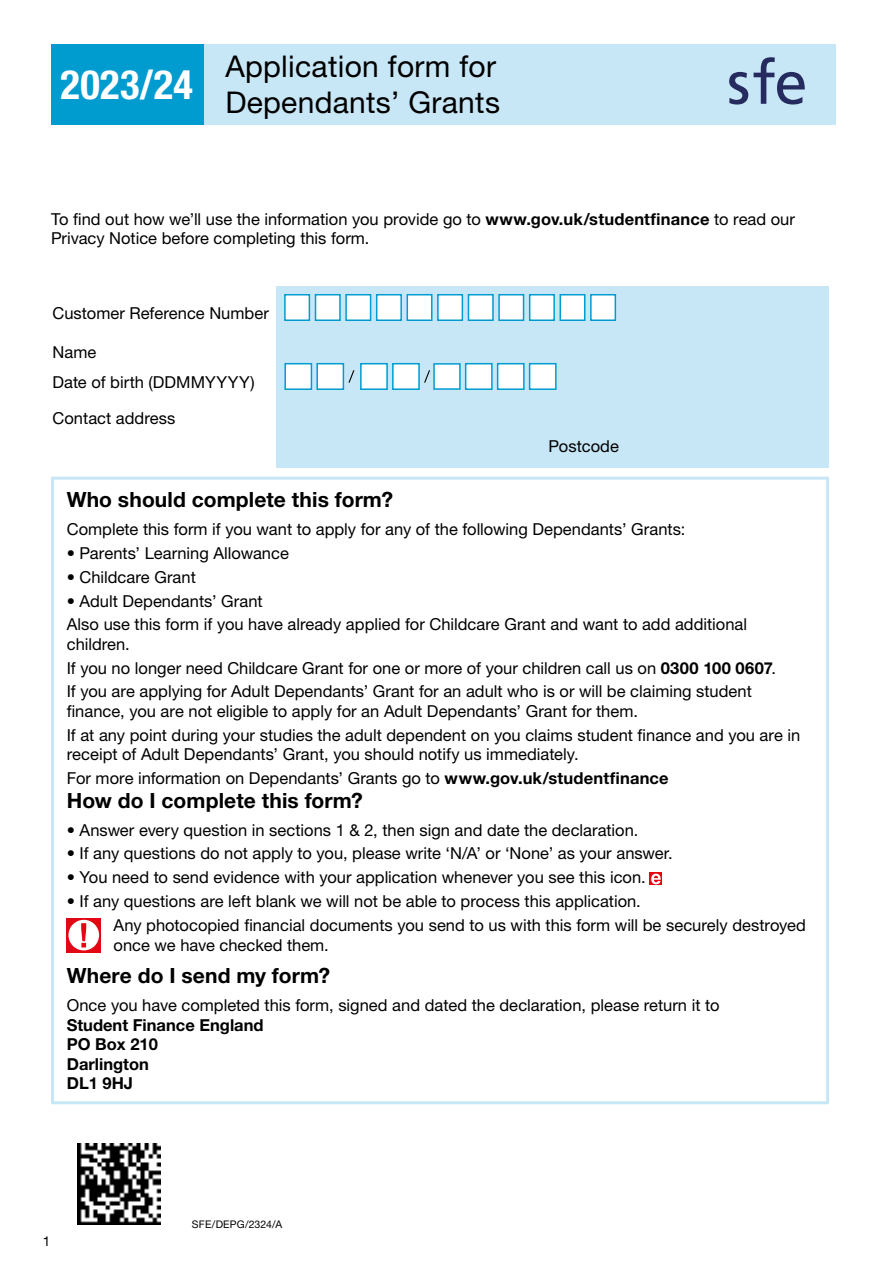
<style>
.page{position:relative;width:893px;height:1263px;background:#fff}
.page>*{position:absolute;margin:0;border:0;box-sizing:border-box;transform-origin:0 0}
.H1_-_Form_Title{font:700 condensed 40.5px "Helvetica Neue LT Std";letter-spacing:.01em;color:#fff}
.H1_-_Form_Title-2{font:30px/36px "Helvetica Neue LT Std";letter-spacing:.01em;color:#000}
.H2_-_Subtitle{font:700 21px "Helvetica Neue LT Std";letter-spacing:.005em;color:#000}
.P_-_Body{font:16.5px/19.5px "Helvetica Neue LT Std";color:#000}
.P_-_Body_List{font:16.5px "Helvetica Neue LT Std";color:#000}
.t1{font:13.5px "Helvetica Neue LT Std";color:#000}
.t2{font:10.5px "Helvetica Neue LT Std";letter-spacing:.01em;color:#000}
.s1{font-weight:700}
</style>
<div class="page">
<div style="left:51px;top:44px;width:153px;height:81px;background:#009cd0"></div>
<div style="left:204px;top:44px;width:632px;height:81px;background:#c8e7f6"></div>
<svg style="left:729px;top:72px;width:19px;height:33px"></svg>
<svg style="left:754px;top:57px;width:51px;height:48px"></svg>
<div style="left:276px;top:286px;width:553px;height:181px;background:#c8e7f6"></div>
<div style="left:284px;top:294px;width:26px;height:27px;background:#fff;border:2px solid #009cd0"></div>
<div style="left:315px;top:294px;width:26px;height:27px;background:#fff;border:2px solid #009cd0"></div>
<div style="left:345px;top:294px;width:26px;height:27px;background:#fff;border:2px solid #009cd0"></div>
<div style="left:376px;top:294px;width:26px;height:27px;background:#fff;border:2px solid #009cd0"></div>
<div style="left:407px;top:294px;width:25px;height:27px;background:#fff;border:2px solid #009cd0"></div>
<div style="left:437px;top:294px;width:26px;height:27px;background:#fff;border:2px solid #009cd0"></div>
<div style="left:468px;top:294px;width:26px;height:27px;background:#fff;border:2px solid #009cd0"></div>
<div style="left:498px;top:294px;width:26px;height:27px;background:#fff;border:2px solid #009cd0"></div>
<div style="left:529px;top:294px;width:26px;height:27px;background:#fff;border:2px solid #009cd0"></div>
<div style="left:559px;top:294px;width:26px;height:27px;background:#fff;border:2px solid #009cd0"></div>
<div style="left:590px;top:294px;width:26px;height:27px;background:#fff;border:2px solid #009cd0"></div>
<svg style="left:348px;top:370px;width:6px;height:13px"></svg>
<svg style="left:424px;top:370px;width:6px;height:13px"></svg>
<div style="left:284px;top:363px;width:28px;height:27px;background:#fff;border:2px solid #009cd0"></div>
<div style="left:316px;top:363px;width:28px;height:27px;background:#fff;border:2px solid #009cd0"></div>
<div style="left:360px;top:363px;width:28px;height:27px;background:#fff;border:2px solid #009cd0"></div>
<div style="left:392px;top:363px;width:28px;height:27px;background:#fff;border:2px solid #009cd0"></div>
<div style="left:433px;top:363px;width:28px;height:27px;background:#fff;border:2px solid #009cd0"></div>
<div style="left:465px;top:363px;width:28px;height:27px;background:#fff;border:2px solid #009cd0"></div>
<div style="left:497px;top:363px;width:28px;height:27px;background:#fff;border:2px solid #009cd0"></div>
<div style="left:529px;top:363px;width:28px;height:27px;background:#fff;border:2px solid #009cd0"></div>
<div style="left:51px;top:477px;width:778px;height:627px;border:3px solid #c8e7f6"></div>
<svg style="left:650px;top:872px;width:12px;height:13px"></svg>
<svg style="left:651px;top:874px;width:10px;height:10px"></svg>
<svg style="left:67px;top:918px;width:34px;height:34px"></svg>
<div style="left:68px;top:920px;width:31px;height:30px;background:#fff;border-radius:50%"></div>
<svg style="left:81px;top:923px;width:5px;height:24px"></svg>
<img style="left:77px;top:1143px;width:83px;height:82px">
<h1 class="H1_-_Form_Title" style="left:61px;top:60px;width:134px">2023/24</h1>
<h1 class="H1_-_Form_Title-2" style="left:225px;top:48px;width:276px">Application form for<br>Dependants’ Grants</h1>
<p class="P_-_Body" style="left:51px;top:209px;width:745px">To find out how we’ll use the information you provide go to <span class="s1">www.gov.uk/studentfinance</span> to read our<br>Privacy Notice before completing this form.</p>
<p class="P_-_Body" style="left:53px;top:303px;width:218px">Customer Reference Number</p>
<p class="P_-_Body" style="left:53px;top:342px;width:45px">Name</p>
<p class="P_-_Body" style="left:53px;top:372px;width:204px">Date of birth (DDMMYYYY)</p>
<p class="P_-_Body" style="left:53px;top:408px;width:124px">Contact address</p>
<p class="P_-_Body" style="left:549px;top:436px;width:72px">Postcode</p>
<h2 class="H2_-_Subtitle" style="left:67px;top:487px;width:328px">Who should complete this form?</h2>
<p class="P_-_Body" style="left:67px;top:520px;width:620px">Complete this form if you want to apply for any of the following Dependants’ Grants:</p>
<p class="P_-_Body_List" style="left:67px;top:543px;width:224px">• Parents’ Learning Allowance</p>
<p class="P_-_Body_List" style="left:67px;top:567px;width:131px">• Childcare Grant</p>
<p class="P_-_Body_List" style="left:67px;top:591px;width:197px">• Adult Dependants’ Grant</p>
<p class="P_-_Body" style="left:67px;top:615px;width:682px">Also use this form if you have already applied for Childcare Grant and want to add additional children.</p>
<p class="P_-_Body" style="left:67px;top:658px;width:711px">If you no longer need Childcare Grant for one or more of your children call us on <span class="s1">0300 100 0607</span>.</p>
<p class="P_-_Body" style="left:67px;top:682px;width:687px">If you are applying for Adult Dependants’ Grant for an adult who is or will be claiming student finance, you are not eligible to apply for an Adult Dependants’ Grant for them.</p>
<p class="P_-_Body" style="left:67px;top:725px;width:735px">If at any point during your studies the adult dependent on you claims student finance and you are in receipt of Adult Dependants’ Grant, you should notify us immediately.</p>
<p class="P_-_Body" style="left:67px;top:768px;width:603px">For more information on Dependants’ Grants go to <span class="s1">www.gov.uk/studentfinance</span></p>
<h2 class="H2_-_Subtitle" style="left:67px;top:787px;width:298px">How do I complete this form?</h2>
<p class="P_-_Body_List" style="left:67px;top:820px;width:573px">• Answer every question in sections 1 &amp; 2, then sign and date the declaration.</p>
<p class="P_-_Body_List" style="left:67px;top:844px;width:607px">• If any questions do not apply to you, please write ‘N/A’ or ‘None’ as your answer.</p>
<p class="P_-_Body_List" style="left:67px;top:867px;width:580px">• You need to send evidence with your application whenever you see this icon.</p>
<p class="P_-_Body_List" style="left:67px;top:891px;width:575px">• If any questions are left blank we will not be able to process this application.</p>
<p class="P_-_Body" style="left:114px;top:915px;width:694px">Any photocopied financial documents you send to us with this form will be securely destroyed once we have checked them.</p>
<h2 class="H2_-_Subtitle" style="left:67px;top:963px;width:265px">Where do I send my form?</h2>
<p class="P_-_Body" style="left:67px;top:995px;width:654px">Once you have completed this form, signed and dated the declaration, please return it to<br><span class="s1">Student Finance England<br>PO Box 210<br>Darlington<br>DL1 9HJ</span></p>
<p class="t1" style="left:43px;top:1233px;width:9px">1</p>
<p class="t2" style="left:192px;top:1218px;width:92px">SFE/DEPG/2324/A</p>
</div>
